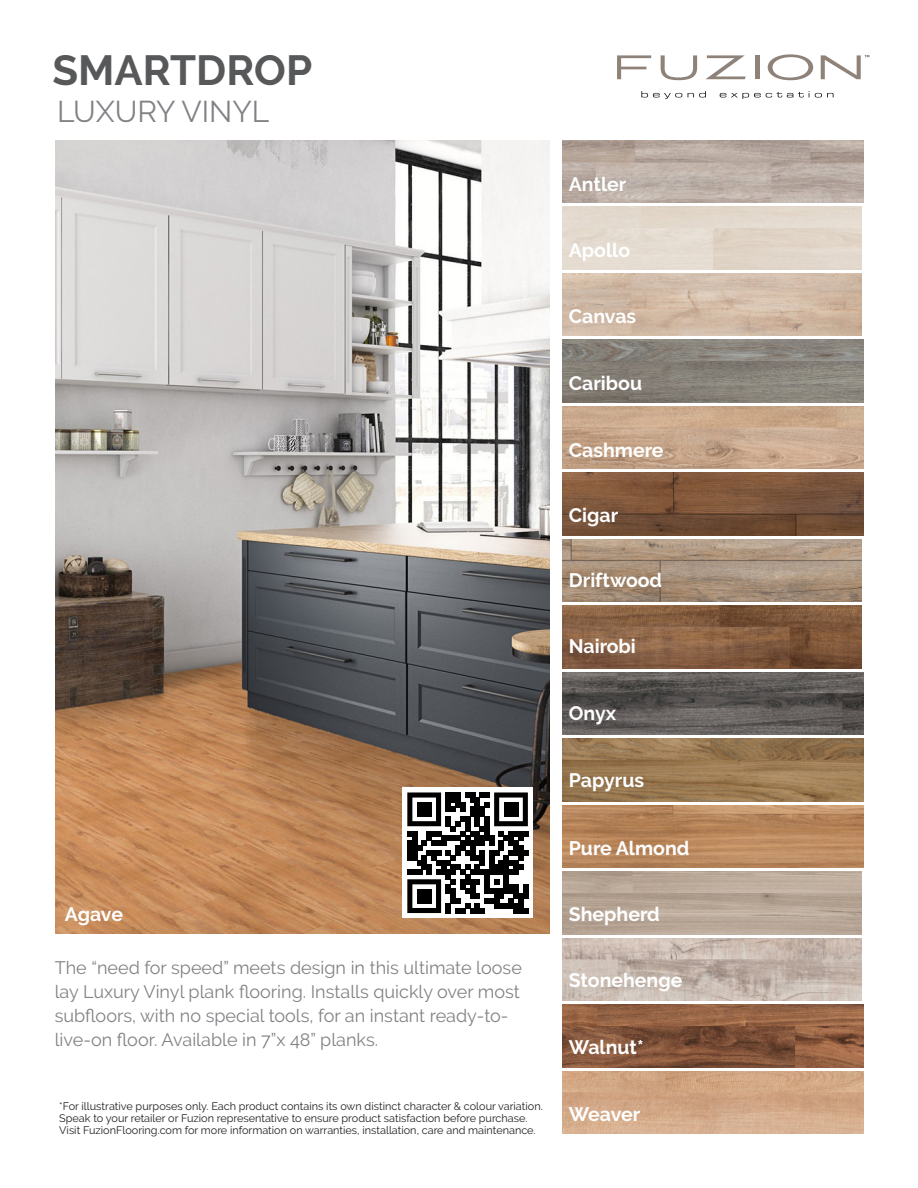
<style>
.page{position:relative;width:918px;height:1188px;background:#fff}
.page>*{position:absolute;margin:0;border:0;box-sizing:border-box;transform-origin:0 0}
.t1{font:700 42px "Raleway";color:#57585a}
.t2{font:30px "Raleway";color:#808285}
.t3{font:700 19.5px "Raleway";color:#fff}
.t4{font:18px/24px "Raleway";color:#808285}
.t5{font:10.8px/12px "Raleway";color:#231f20}
</style>
<div class="page">
<svg style="left:617px;top:55px;width:34px;height:24px"></svg>
<svg style="left:661px;top:55px;width:36px;height:25px"></svg>
<svg style="left:706px;top:55px;width:40px;height:24px"></svg>
<hr style="left:755px;top:55px;width:4px;height:24px;background:#8f8279">
<svg style="left:768px;top:54px;width:45px;height:26px"></svg>
<svg style="left:821px;top:55px;width:48px;height:24px"></svg>
<svg style="left:641px;top:91px;width:41px;height:8px"></svg>
<svg style="left:688px;top:91px;width:18px;height:7px"></svg>
<svg style="left:720px;top:91px;width:114px;height:8px"></svg>
<img style="left:563px;top:340px;width:301px;height:62px">
<img style="left:563px;top:672px;width:301px;height:63px">
<img style="left:563px;top:1005px;width:301px;height:62px">
<img style="left:563px;top:273px;width:299px;height:63px">
<img style="left:563px;top:606px;width:299px;height:62px">
<img style="left:563px;top:938px;width:299px;height:63px">
<img style="left:563px;top:539px;width:299px;height:63px">
<img style="left:563px;top:872px;width:299px;height:62px">
<img style="left:56px;top:141px;width:493px;height:793px">
<img style="left:563px;top:140px;width:301px;height:63px">
<img style="left:563px;top:473px;width:301px;height:62px">
<img style="left:563px;top:805px;width:301px;height:63px">
<img style="left:563px;top:406px;width:301px;height:63px">
<img style="left:563px;top:739px;width:301px;height:62px">
<img style="left:563px;top:1072px;width:301px;height:62px">
<div style="left:403px;top:788px;width:130px;height:130px;background:#fff"></div>
<svg style="left:407px;top:792px;width:121px;height:121px"></svg>
<div style="left:417px;top:802px;width:14px;height:15px;background:#000"></div>
<div style="left:504px;top:802px;width:14px;height:15px;background:#000"></div>
<div style="left:417px;top:889px;width:14px;height:14px;background:#000"></div>
<p class="t1" style="left:52px;top:46px;width:261px">SMARTDROP</p>
<h2 class="t2" style="left:57px;top:94px;width:214px">LUXURY VINYL</h2>
<p class="t3" style="left:65px;top:903px;width:60px">Agave</p>
<p class="t4" style="left:55px;top:955px;width:469px">The “need for speed” meets design in this ultimate loose lay Luxury Vinyl plank flooring. Installs quickly over most subfloors, with no special tools, for an instant ready-to&shy;live-on floor. Available in 7”x 48” planks.</p>
<p class="t5" style="left:59px;top:1100px;width:485px">*For illustrative purposes only. Each product contains its own distinct character &amp; colour variation.<br>Speak to your retailer or Fuzion representative to ensure product satisfaction before purchase.<br>Visit FuzionFlooring.com for more information on warranties, installation, care and maintenance.</p>
<p class="t3" style="left:569px;top:173px;width:59px">Antler</p>
<p class="t3" style="left:569px;top:239px;width:63px">Apollo</p>
<p class="t3" style="left:569px;top:305px;width:69px">Canvas</p>
<p class="t3" style="left:569px;top:372px;width:75px">Caribou</p>
<p class="t3" style="left:569px;top:439px;width:96px">Cashmere</p>
<p class="t3" style="left:569px;top:504px;width:51px">Cigar</p>
<p class="t3" style="left:569px;top:569px;width:95px">Driftwood</p>
<p class="t3" style="left:569px;top:635px;width:69px">Nairobi</p>
<p class="t3" style="left:569px;top:702px;width:49px">Onyx</p>
<p class="t3" style="left:569px;top:769px;width:77px">Papyrus</p>
<p class="t3" style="left:569px;top:837px;width:122px">Pure Almond</p>
<p class="t3" style="left:569px;top:903px;width:92px">Shepherd</p>
<p class="t3" style="left:569px;top:969px;width:115px">Stonehenge</p>
<p class="t3" style="left:569px;top:1036px;width:76px">Walnut*</p>
<p class="t3" style="left:569px;top:1103px;width:73px">Weaver</p>
</div>
